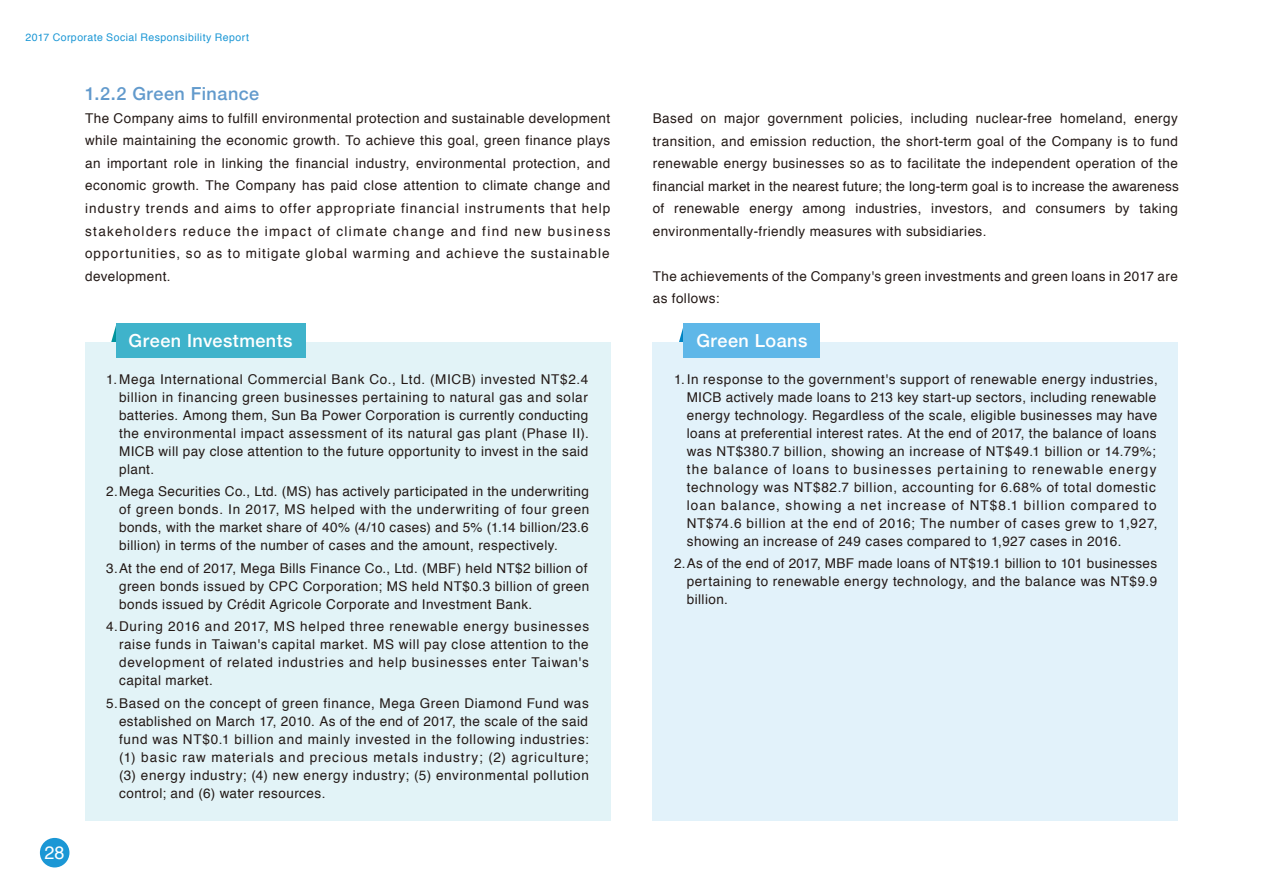
<style>
.page{position:relative;width:1263px;height:893px;background:#fff}
.page>*{position:absolute;margin:0;border:0;box-sizing:border-box;transform-origin:0 0}
.t1{font:500 18px "Helvetica Neue";letter-spacing:.03em;color:#fff}
.t2{font:500 18px "Helvetica Neue";letter-spacing:.03em;color:#629acc}
.t3{font:18px "Helvetica";color:#fff}
.t4{font:13.5px/18px "Helvetica";letter-spacing:.035em;color:#231916;text-align:justify}
.t5{font:10.5px "Helvetica";letter-spacing:.04em;color:#1b97d5}
</style>
<div class="page">
<svg style="left:111px;top:325px;width:5px;height:17px"></svg>
<div style="left:85px;top:342px;width:525px;height:479px;background:#e2f3f7"></div>
<div style="left:116px;top:323px;width:189px;height:34px;background:#3fb3cb"></div>
<svg style="left:679px;top:325px;width:5px;height:17px"></svg>
<div style="left:653px;top:342px;width:525px;height:479px;background:#e2f2fa"></div>
<div style="left:684px;top:323px;width:136px;height:34px;background:#5eb7e8"></div>
<div style="left:40px;top:838px;width:29px;height:29px;background:#1b97d5;border-radius:50%"></div>
<p class="t5" style="left:26px;top:30px;width:225px">2017 Corporate Social Responsibility Report</p>
<h1 class="t2" style="left:85px;top:80px;width:176px">1.2.2 Green Finance</h1>
<p class="t4" style="left:85px;top:107px;width:527px;line-height:22.5px">The Company aims to fulfill environmental protection and sustainable development while maintaining the economic growth. To achieve this goal, green finance plays an important role in linking the financial industry, environmental protection, and economic growth. The Company has paid close attention to climate change and industry trends and aims to offer appropriate financial instruments that help stakeholders reduce the impact of climate change and find new business opportunities, so as to mitigate global warming and achieve the sustainable development.</p>
<p class="t4" style="left:653px;top:107px;width:528px;line-height:22.5px">Based on major government policies, including nuclear-free homeland, energy transition, and emission reduction, the short-term goal of the Company is to fund renewable energy businesses so as to facilitate the independent operation of the financial market in the nearest future; the long-term goal is to increase the awareness of renewable energy among industries, investors, and consumers by taking environmentally-friendly measures with subsidiaries.</p>
<p class="t4" style="left:653px;top:265px;width:527px;line-height:22.5px">The achievements of the Company's green investments and green loans in 2017 are as follows:</p>
<h1 class="t3" style="left:44px;top:839px;width:22px">28</h1>
<h1 class="t1" style="left:129px;top:326px;width:165px">Green Investments</h1>
<p class="t4" style="left:119px;top:370px;width:471px;text-indent:-13px">1. Mega International Commercial Bank Co., Ltd. (MICB) invested NT$2.4 billion in financing green businesses pertaining to natural gas and solar batteries. Among them, Sun Ba Power Corporation is currently conducting the environmental impact assessment of its natural gas plant (Phase II).<br>MICB will pay close attention to the future opportunity to invest in the said plant.</p>
<p class="t4" style="left:119px;top:483px;width:472px;text-indent:-13px">2. Mega Securities Co., Ltd. (MS) has actively participated in the underwriting of green bonds. In 2017, MS helped with the underwriting of four green bonds, with the market share of 40% (4/10 cases) and 5% (1.14 billion/23.6 billion) in terms of the number of cases and the amount, respectively.</p>
<p class="t4" style="left:119px;top:559px;width:472px;text-align:left;text-indent:-13px">3. At the end of 2017, Mega Bills Finance Co., Ltd. (MBF) held NT$2 billion of green bonds issued by CPC Corporation; MS held NT$0.3 billion of green bonds issued by Crédit Agricole Corporate and Investment Bank.</p>
<p class="t4" style="left:119px;top:618px;width:472px;text-indent:-13px">4. During 2016 and 2017, MS helped three renewable energy businesses raise funds in Taiwan's capital market. MS will pay close attention to the development of related industries and help businesses enter Taiwan's capital market.</p>
<p class="t4" style="left:119px;top:694px;width:471px;text-indent:-13px">5. Based on the concept of green finance, Mega Green Diamond Fund was established on March 17, 2010. As of the end of 2017, the scale of the said fund was NT$0.1 billion and mainly invested in the following industries: (1) basic raw materials and precious metals industry; (2) agriculture; (3) energy industry; (4) new energy industry; (5) environmental pollution control; and (6) water resources.</p>
<h1 class="t1" style="left:696px;top:326px;width:113px">Green Loans</h1>
<p class="t4" style="left:687px;top:370px;width:473px;text-align:left;text-indent:-13px">1. In response to the government's support of renewable energy industries, MICB actively made loans to 213 key start-up sectors, including renewable energy technology. Regardless of the scale, eligible businesses may have loans at preferential interest rates. At the end of 2017, the balance of loans was NT$380.7 billion, showing an increase of NT$49.1 billion or 14.79%; the balance of loans to businesses pertaining to renewable energy technology was NT$82.7 billion, accounting for 6.68% of total domestic loan balance, showing a net increase of NT$8.1 billion compared to NT$74.6 billion at the end of 2016; The number of cases grew to 1,927, showing an increase of 249 cases compared to 1,927 cases in 2016.</p>
<p class="t4" style="left:687px;top:555px;width:472px;text-indent:-13px">2. As of the end of 2017, MBF made loans of NT$19.1 billion to 101 businesses pertaining to renewable energy technology, and the balance was NT$9.9 billion.</p>
</div>
